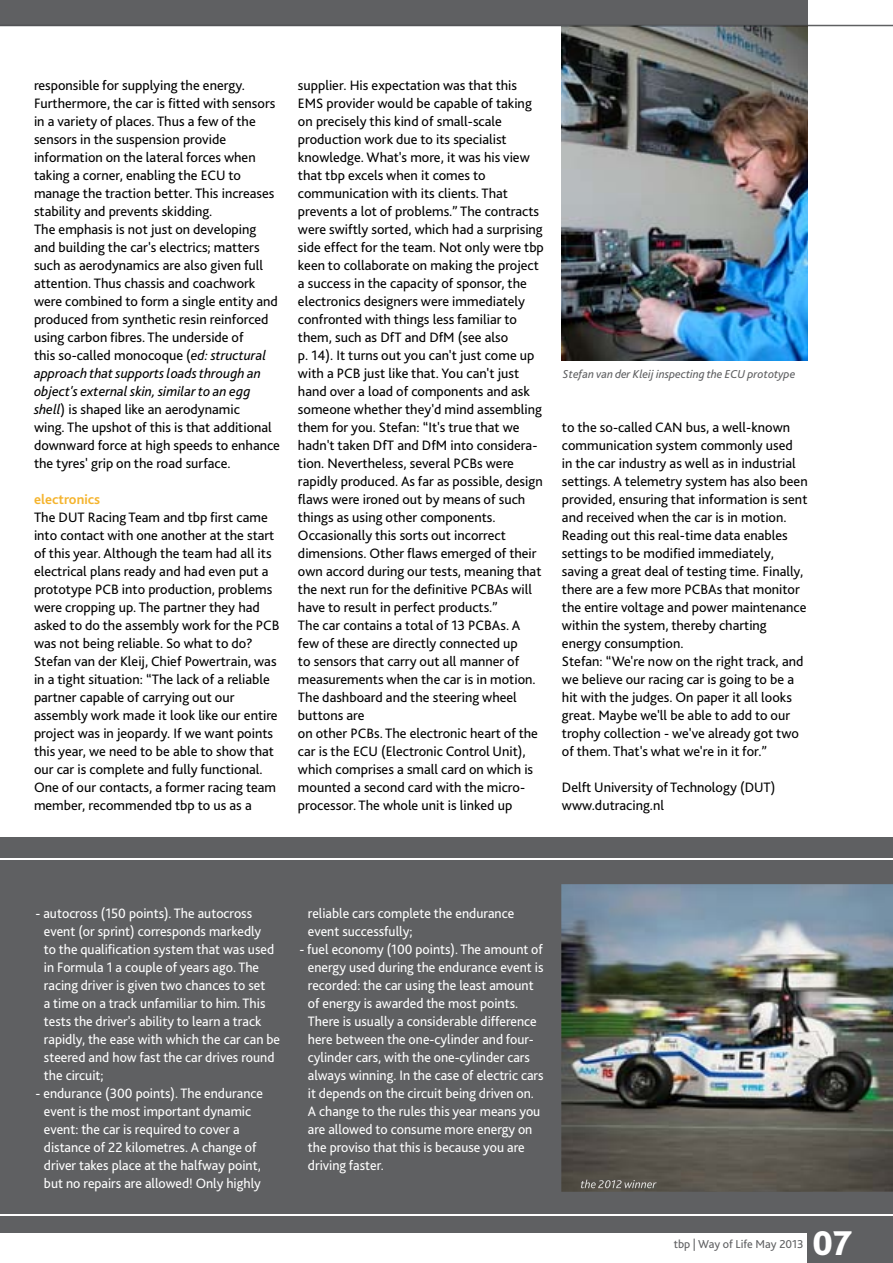
<style>
.page{position:relative;width:893px;height:1263px;background:#fff}
.page>*{position:absolute;margin:0;border:0;box-sizing:border-box;transform-origin:0 0}
.t1{font:800 36px "Bliss 2";color:#fff}
.t2{font:14.25px/18px "Bliss 2";color:#000}
.t3{font:14.25px/18px "Bliss 2";color:#fff}
.t4{font:700 14.25px "Bliss 2";color:#f5b42e}
.t5{font:italic 12px "Bliss 2";color:#5f6062}
.t6{font:12px "Bliss 2";color:#5f6062}
.s1{font-style:italic}
</style>
<div class="page">
<img style="left:561px;top:26px;width:247px;height:334px">
<div style="left:0;top:838px;width:893px;height:395px;background:#5f6062"></div>
<div style="left:808px;top:1224px;width:85px;height:39px;background:#5f6062"></div>
<img style="left:561px;top:884px;width:332px;height:308px">
<img style="left:581px;top:1180px;width:76px;height:8px">
<hr style="left:0;top:858px;width:893px;height:2px;background:#fff">
<hr style="left:0;top:1215px;width:893px;height:1px;background:#fff">
<div style="left:0;top:0;width:808px;height:26px;background:#5f6062"></div>
<svg style="left:0;top:25px;width:893px;height:1px"></svg>
<p class="t2" style="left:34px;top:76px;width:247px">responsible for supplying the energy.<br>Furthermore, the car is fitted with sensors in a variety of places. Thus a few of the sensors in the suspension provide information on the lateral forces when taking a corner, enabling the ECU to manage the traction better. This increases stability and prevents skidding.<br>The emphasis is not just on developing and building the car's electrics; matters such as aerodynamics are also given full attention. Thus chassis and coachwork were combined to form a single entity and produced from synthetic resin reinforced using carbon fibres. The underside of<br>this so-called monocoque (<span class="s1">ed: structural approach that supports loads through an object's external skin, similar to an egg shell</span>) is shaped like an aerodynamic<br>wing. The upshot of this is that additional downward force at high speeds to enhance the tyres' grip on the road surface.</p>
<p class="t4" style="left:34px;top:490px;width:68px">electronics</p>
<p class="t2" style="left:34px;top:508px;width:247px">The DUT Racing Team and tbp first came into contact with one another at the start of this year. Although the team had all its electrical plans ready and had even put a prototype PCB into production, problems were cropping up. The partner they had asked to do the assembly work for the PCB was not being reliable. So what to do?<br>Stefan van der Kleij, Chief Powertrain, was in a tight situation: “The lack of a reliable partner capable of carrying out our assembly work made it look like our entire project was in jeopardy. If we want points this year, we need to be able to show that our car is complete and fully functional.<br>One of our contacts, a former racing team member, recommended tbp to us as a</p>
<p class="t2" style="left:298px;top:76px;width:247px">supplier. His expectation was that this EMS provider would be capable of taking on precisely this kind of small-scale production work due to its specialist knowledge. What's more, it was his view that tbp excels when it comes to communication with its clients. That prevents a lot of problems.” The contracts were swiftly sorted, which had a surprising side effect for the team. Not only were tbp keen to collaborate on making the project a success in the capacity of sponsor, the electronics designers were immediately confronted with things less familiar to them, such as DfT and DfM (see also<br>p. 14). It turns out you can't just come up with a PCB just like that. You can't just hand over a load of components and ask someone whether they'd mind assembling them for you. Stefan: “It's true that we hadn't taken DfT and DfM into considera&shy;tion. Nevertheless, several PCBs were rapidly produced. As far as possible, design flaws were ironed out by means of such things as using other components.<br>Occasionally this sorts out incorrect dimensions. Other flaws emerged of their own accord during our tests, meaning that the next run for the definitive PCBAs will have to result in perfect products.”<br>The car contains a total of 13 PCBAs. A few of these are directly connected up<br>to sensors that carry out all manner of measurements when the car is in motion.<br>The dashboard and the steering wheel buttons are<br>on other PCBs. The electronic heart of the car is the ECU (Electronic Control Unit), which comprises a small card on which is mounted a second card with the micro&shy;processor. The whole unit is linked up</p>
<p class="t5" style="left:563px;top:367px;width:234px">Stefan van der Kleij inspecting the ECU prototype</p>
<p class="t2" style="left:562px;top:418px;width:247px">to the so-called CAN bus, a well-known communication system commonly used<br>in the car industry as well as in industrial settings. A telemetry system has also been provided, ensuring that information is sent and received when the car is in motion.<br>Reading out this real-time data enables settings to be modified immediately, saving a great deal of testing time. Finally, there are a few more PCBAs that monitor the entire voltage and power maintenance within the system, thereby charting energy consumption.<br>Stefan: “We're now on the right track, and we believe our racing car is going to be a hit with the judges. On paper it all looks great. Maybe we'll be able to add to our trophy collection - we've already got two of them. That's what we're in it for.”</p>
<p class="t2" style="left:562px;top:778px;width:215px">Delft University of Technology (DUT) www.dutracing.nl</p>
<p class="t3" style="left:44px;top:904px;width:238px;text-indent:-9px">- autocross (150 points). The autocross event (or sprint) corresponds markedly<br>to the qualification system that was used in Formula 1 a couple of years ago. The racing driver is given two chances to set<br>a time on a track unfamiliar to him. This tests the driver's ability to learn a track rapidly, the ease with which the car can be steered and how fast the car drives round the circuit;</p>
<p class="t3" style="left:44px;top:1084px;width:221px;text-indent:-9px">- endurance (300 points). The endurance event is the most important dynamic event: the car is required to cover a distance of 22 kilometres. A change of driver takes place at the halfway point, but no repairs are allowed! Only highly</p>
<p class="t3" style="left:308px;top:904px;width:208px">reliable cars complete the endurance event successfully;</p>
<p class="t3" style="left:308px;top:940px;width:237px;text-indent:-9px">- fuel economy (100 points). The amount of energy used during the endurance event is recorded: the car using the least amount of energy is awarded the most points.<br>There is usually a considerable difference here between the one-cylinder and four&shy;cylinder cars, with the one-cylinder cars always winning. In the case of electric cars it depends on the circuit being driven on.<br>A change to the rules this year means you are allowed to consume more energy on the proviso that this is because you are driving faster.</p>
<p class="t6" style="left:674px;top:1237px;width:131px">tbp | Way of Life May 2013</p>
<h1 class="t1" style="left:812px;top:1221px;width:41px">07</h1>
</div>
